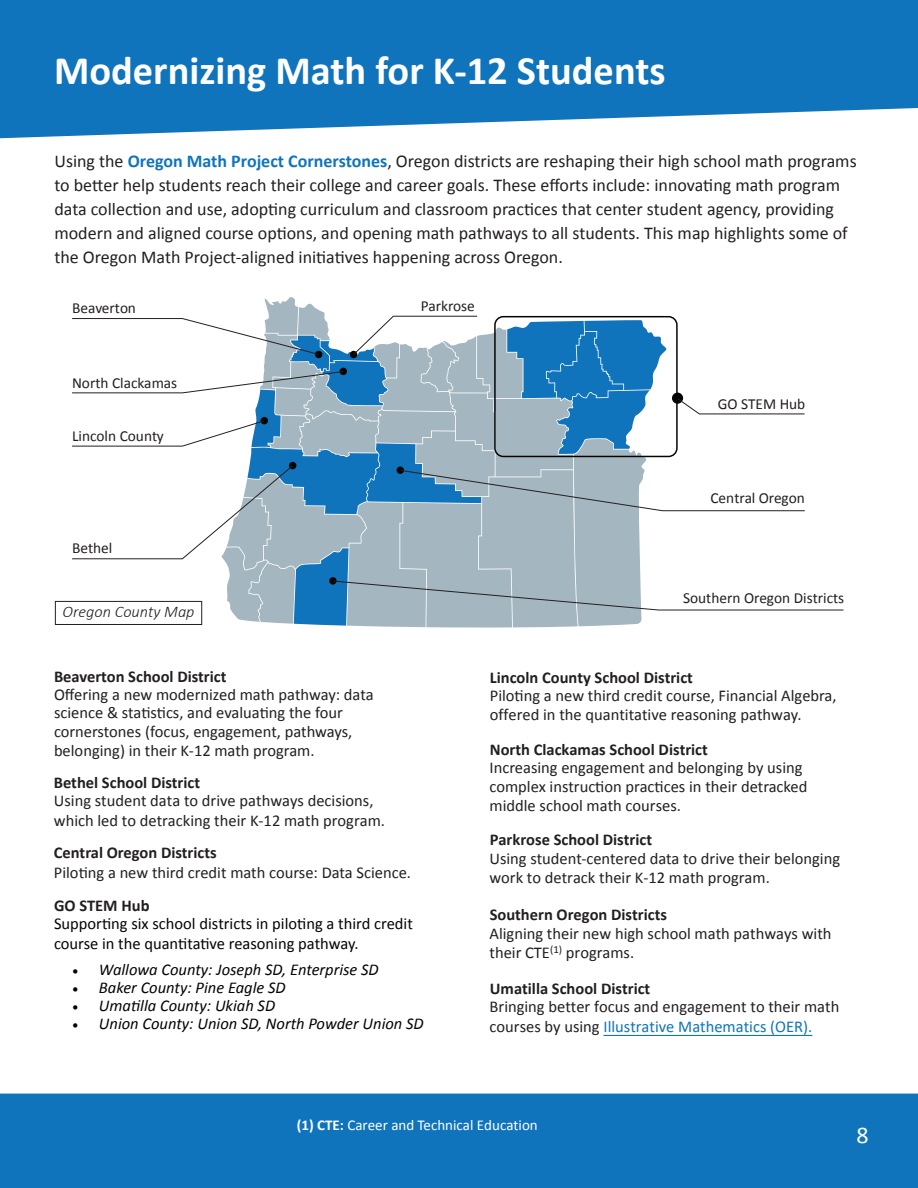
<style>
.page{position:relative;width:918px;height:1188px;background:#fff}
.page>*{position:absolute;margin:0;border:0;box-sizing:border-box;transform-origin:0 0}
.t1{font:700 40.5px "Calibri";color:#fff}
.t2{font:24px "Calibri";color:#fff}
.t3{font:18px/24px "Calibri";color:#231f20}
.t4{font:16.5px/18.9px "Calibri";color:#231f20}
.t5{font:italic 16.5px "Calibri";color:#040503}
.t6{font:16.5px/18.9px "Calibri";color:#040503}
.t7{font:italic 300 16.35px "Calibri";color:#231f20}
.t8{font:15.3px "Calibri";color:#231f20}
.t9{font:15px "Calibri";color:#fff}
.s1{font-weight:700;color:#1074bc}
.s2{font-weight:700}
.s3{font-weight:700;color:#231f20}
.s4{font-family:"Minion Pro";font-style:normal}
.s5{color:#1074bc}
</style>
<div class="page">
<svg style="left:0;top:0;width:918px;height:138px;background:#2982c3"></svg>
<div style="left:0;top:1093px;width:918px;height:95px;background:#1074bc"></div>
<svg style="left:71px;top:297px;width:773px;height:331px"></svg>
<div style="left:494px;top:316px;width:184px;height:141px;border:2px solid #040503;border-radius:8px"></div>
<div style="left:55px;top:601px;width:147px;height:24px;border:1px solid #231f20"></div>
<hr style="left:604px;top:1035px;width:208px;height:1px;background:#1074bc">
<h1 class="t1" style="left:54px;top:42px;width:613px">Modernizing Math for K-12 Students</h1>
<p class="t3" style="left:54px;top:148px;width:804px">Using the <span class="s1">Oregon Math Project Cornerstones</span>, Oregon districts are reshaping their high school math programs to better help students reach their college and career goals. These efforts include: innovating math program data collection and use, adopting curriculum and classroom practices that center student agency, providing modern and aligned course options, and opening math pathways to all students. This map highlights some of the Oregon Math Project-aligned initiatives happening across Oregon.</p>
<p class="t8" style="left:421px;top:295px;width:56px">Parkrose</p>
<p class="t8" style="left:72px;top:297px;width:65px">Beaverton</p>
<p class="t8" style="left:72px;top:372px;width:107px">North Clackamas</p>
<p class="t8" style="left:72px;top:425px;width:93px">Lincoln County</p>
<p class="t8" style="left:72px;top:538px;width:42px">Bethel</p>
<p class="t7" style="left:63px;top:601px;width:134px">Oregon County Map</p>
<p class="t4" style="left:54px;top:667px;width:321px;line-height:18.5px"><span class="s2">Beaverton School District<br></span>Offering a new modernized math pathway: data science &amp; statistics, and evaluating the four cornerstones (focus, engagement, pathways, belonging) in their K-12 math program.</p>
<p class="t4" style="left:54px;top:772px;width:333px"><span class="s2">Bethel School District<br></span>Using student data to drive pathways decisions, which led to detracking their K-12 math program.</p>
<p class="t4" style="left:54px;top:842px;width:359px;line-height:19.8px"><span class="s2">Central Oregon Districts<br></span>Piloting a new third credit math course: Data Science.</p>
<p class="t6" style="left:54px;top:896px;width:360px"><span class="s3">GO STEM Hub<br></span>Supporting six school districts in piloting a third credit course in the quantitative reasoning pathway.</p>
<p class="t5" style="left:72px;top:959px;width:308px"><span class="s4">•</span> Wallowa County: Joseph SD, Enterprise SD</p>
<p class="t5" style="left:72px;top:977px;width:215px"><span class="s4">•</span> Baker County: Pine Eagle SD</p>
<p class="t5" style="left:72px;top:995px;width:205px"><span class="s4">•</span> Umatilla County: Ukiah SD</p>
<p class="t5" style="left:72px;top:1013px;width:353px"><span class="s4">•</span> Union County: Union SD, North Powder Union SD</p>
<p class="t8" style="left:718px;top:393px;width:89px">GO STEM Hub</p>
<p class="t8" style="left:710px;top:488px;width:96px">Central Oregon</p>
<p class="t8" style="left:683px;top:587px;width:163px">Southern Oregon Districts</p>
<p class="t4" style="left:490px;top:667px;width:348px"><span class="s2">Lincoln County School District<br></span>Piloting a new third credit course, Financial Algebra, offered in the quantitative reasoning pathway.</p>
<p class="t4" style="left:490px;top:740px;width:319px"><span class="s2">North Clackamas School District<br></span>Increasing engagement and belonging by using complex instruction practices in their detracked middle school math courses.</p>
<p class="t4" style="left:489px;top:830px;width:352px"><span class="s2">Parkrose School District<br></span>Using student-centered data to drive their belonging work to detrack their K-12 math program.</p>
<p class="t4" style="left:489px;top:905px;width:344px"><span class="s2">Southern Oregon Districts<br></span>Aligning their new high school math pathways with their CTE<sup>(1)</sup> programs.</p>
<p class="t4" style="left:490px;top:979px;width:351px"><span class="s2">Umatilla School District<br></span>Bringing better focus and engagement to their math courses by using <span class="s5">Illustrative Mathematics (OER).</span></p>
<p class="t9" style="left:297px;top:1114px;width:243px"><span class="s2">(1) CTE:</span> Career and Technical Education</p>
<h1 class="t2" style="left:857px;top:1118px;width:14px">8</h1>
</div>
